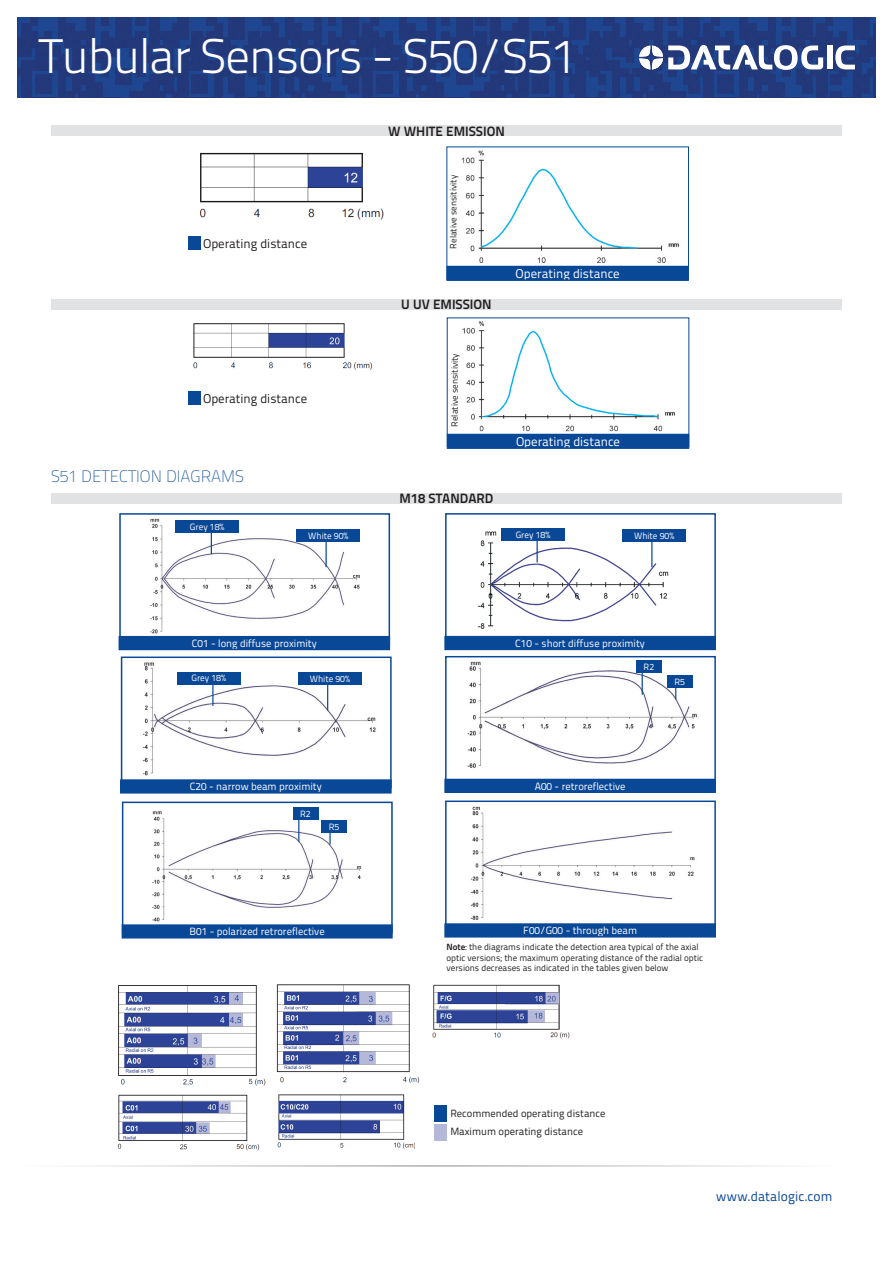
<style>
.page{position:relative;width:893px;height:1263px;background:#fff}
.page>*{position:absolute;margin:0;border:0;box-sizing:border-box;transform-origin:0 0}
.t1{font:300 48.45px "Titillium Text 22 L";letter-spacing:-.02em;color:#fff}
.t2{font:100 16.5px "Titillium Text 22 L";color:#094797}
.t3{font:700 13.5px "Titillium Text 22 L";color:#231f20}
.t4{font:13.5px "Titillium Text 22 L";letter-spacing:.005em;color:#094797}
.t5{font:12.75px "Titillium Text 22 L";color:#fff}
.t6{font:12.75px "Titillium Text 22 L";color:#231f20}
.t7{font:10.5px "Titillium Text 22 L";color:#fff}
.t8{font:10.5px/18px "Titillium Text 22 L";color:#231f20}
.t9{font:9.15px "Titillium Text 22 L";color:#fff}
.t10{font:9px/10.8px "Titillium Text 22 L";color:#231f20}
.s1{font-weight:700}
</style>
<div class="page">
<img style="left:199px;top:152px;width:185px;height:68px">
<img style="left:448px;top:150px;width:236px;height:116px">
<div style="left:447px;top:266px;width:241px;height:14px;background:#094797"></div>
<div style="left:446px;top:266px;width:243px;height:15px;border:2px solid #094797"></div>
<div style="left:189px;top:237px;width:12px;height:13px;background:#094797"></div>
<img style="left:193px;top:323px;width:180px;height:47px">
<img style="left:449px;top:321px;width:231px;height:113px">
<div style="left:448px;top:434px;width:240px;height:14px;background:#094797"></div>
<div style="left:447px;top:434px;width:242px;height:15px;border:2px solid #094797"></div>
<div style="left:189px;top:392px;width:12px;height:13px;background:#094797"></div>
<img style="left:141px;top:518px;width:227px;height:118px">
<div style="left:119px;top:513px;width:271px;height:132px;border:2px solid #094797"></div>
<div style="left:175px;top:520px;width:64px;height:12px;background:#094797"></div>
<div style="left:296px;top:529px;width:64px;height:12px;background:#094797"></div>
<svg style="left:211px;top:532px;width:1px;height:22px"></svg>
<hr style="left:325px;top:540px;width:2px;height:27px;background:#094797">
<div style="left:119px;top:637px;width:270px;height:12px;background:#094797"></div>
<div style="left:119px;top:636px;width:271px;height:14px;border:2px solid #094797"></div>
<img style="left:472px;top:528px;width:217px;height:108px">
<div style="left:445px;top:513px;width:271px;height:132px;border:2px solid #094797"></div>
<div style="left:501px;top:529px;width:64px;height:12px;background:#094797"></div>
<div style="left:622px;top:529px;width:64px;height:12px;background:#094797"></div>
<hr style="left:536px;top:538px;width:2px;height:24px;background:#094797">
<svg style="left:651px;top:541px;width:1px;height:26px"></svg>
<div style="left:445px;top:637px;width:270px;height:12px;background:#094797"></div>
<div style="left:444px;top:636px;width:272px;height:14px;border:2px solid #094797"></div>
<img style="left:142px;top:662px;width:234px;height:114px">
<div style="left:121px;top:656px;width:271px;height:132px;border:2px solid #094797"></div>
<div style="left:177px;top:672px;width:64px;height:12px;background:#094797"></div>
<div style="left:298px;top:673px;width:64px;height:12px;background:#094797"></div>
<hr style="left:212px;top:682px;width:2px;height:24px;background:#094797">
<svg style="left:327px;top:685px;width:1px;height:25px"></svg>
<div style="left:121px;top:780px;width:270px;height:13px;background:#094797"></div>
<div style="left:120px;top:779px;width:272px;height:14px;border:2px solid #094797"></div>
<img style="left:456px;top:661px;width:248px;height:118px">
<div style="left:445px;top:656px;width:271px;height:132px;border:2px solid #094797"></div>
<div style="left:636px;top:660px;width:26px;height:12px;background:#094797"></div>
<div style="left:667px;top:676px;width:25px;height:12px;background:#094797"></div>
<svg style="left:642px;top:672px;width:1px;height:23px"></svg>
<div style="left:445px;top:779px;width:270px;height:13px;background:#094797"></div>
<div style="left:444px;top:779px;width:272px;height:14px;border:2px solid #094797"></div>
<img style="left:152px;top:807px;width:210px;height:115px">
<div style="left:122px;top:801px;width:271px;height:132px;border:2px solid #094797"></div>
<div style="left:293px;top:807px;width:25px;height:12px;background:#094797"></div>
<div style="left:321px;top:821px;width:26px;height:12px;background:#094797"></div>
<svg style="left:298px;top:819px;width:1px;height:23px"></svg>
<svg style="left:329px;top:833px;width:2px;height:11px"></svg>
<div style="left:122px;top:925px;width:270px;height:13px;background:#094797"></div>
<div style="left:122px;top:924px;width:271px;height:14px;border:2px solid #094797"></div>
<img style="left:470px;top:806px;width:225px;height:114px">
<div style="left:445px;top:800px;width:271px;height:132px;border:2px solid #094797"></div>
<div style="left:445px;top:924px;width:270px;height:13px;background:#094797"></div>
<div style="left:444px;top:923px;width:272px;height:14px;border:2px solid #094797"></div>
<img style="left:118px;top:985px;width:148px;height:101px">
<img style="left:276px;top:984px;width:144px;height:99px">
<img style="left:117px;top:1094px;width:143px;height:57px">
<img style="left:277px;top:1094px;width:138px;height:55px">
<img style="left:432px;top:984px;width:138px;height:55px">
<div style="left:434px;top:1105px;width:13px;height:16px;background:#094797"></div>
<div style="left:434px;top:1124px;width:13px;height:16px;background:#b5b8d9"></div>
<div style="left:51px;top:125px;width:791px;height:11px;background:#e1e2e4"></div>
<div style="left:51px;top:299px;width:791px;height:10px;background:#e1e2e4"></div>
<div style="left:51px;top:493px;width:791px;height:11px;background:#e1e2e4"></div>
<img style="left:17px;top:17px;width:859px;height:81px">
<svg style="left:835px;top:46px;width:20px;height:23px"></svg>
<div style="left:827px;top:46px;width:5px;height:23px;background:#fff"></div>
<svg style="left:639px;top:45px;width:184px;height:25px"></svg>
<hr style="left:18px;top:1165px;width:817px;height:2px;background:#a8a9ad">
<h1 class="t1" style="left:39px;top:20px;width:540px">Tubular Sensors - S50/S51</h1>
<h3 class="t6" style="left:203px;top:234px;width:106px">Operating distance</h3>
<h3 class="t6" style="left:203px;top:389px;width:106px">Operating distance</h3>
<h2 class="t2" style="left:51px;top:465px;width:194px">S51 DETECTION DIAGRAMS</h2>
<p class="t9" style="left:190px;top:520px;width:36px">Grey 18%</p>
<p class="t9" style="left:308px;top:529px;width:42px">White 90%</p>
<h3 class="t3" style="left:388px;top:120px;width:118px">W WHITE EMISSION</h3>
<p class="t10" style="left:448px;top:249px;width:75px;rotate:-90deg">Relative sensitivity</p>
<h3 class="t3" style="left:401px;top:294px;width:92px">U UV EMISSION</h3>
<h3 class="t5" style="left:516px;top:264px;width:106px">Operating distance</h3>
<p class="t10" style="left:449px;top:427px;width:75px;rotate:-90deg">Relative sensitivity</p>
<h3 class="t5" style="left:516px;top:432px;width:106px">Operating distance</h3>
<h3 class="t3" style="left:400px;top:488px;width:95px">M18 STANDARD</h3>
<p class="t9" style="left:516px;top:528px;width:36px">Grey 18%</p>
<p class="t9" style="left:634px;top:529px;width:42px">White 90%</p>
<p class="t7" style="left:192px;top:635px;width:126px">C01 - long diffuse proximity</p>
<p class="t9" style="left:191px;top:671px;width:36px">Grey 18%</p>
<p class="t9" style="left:310px;top:672px;width:42px">White 90%</p>
<p class="t7" style="left:190px;top:779px;width:133px">C20 - narrow beam proximity</p>
<p class="t9" style="left:300px;top:807px;width:12px">R2</p>
<p class="t9" style="left:329px;top:820px;width:12px">R5</p>
<p class="t7" style="left:515px;top:635px;width:131px">C10 - short diffuse proximity</p>
<p class="t9" style="left:644px;top:659px;width:12px">R2</p>
<p class="t9" style="left:674px;top:675px;width:12px">R5</p>
<p class="t7" style="left:535px;top:778px;width:92px">A00 - retroreflective</p>
<p class="t7" style="left:190px;top:924px;width:137px">B01 - polarized retroreflective</p>
<p class="t7" style="left:523px;top:923px;width:115px">F00/G00 - through beam</p>
<p class="t10" style="left:446px;top:941px;width:258px"><span class="s1">Note</span>: the diagrams indicate the detection area typical of the axial optic versions; the maximum operating distance of the radial optic versions decreases as indicated in the tables given below</p>
<p class="t8" style="left:450px;top:1104px;width:157px">Recommended operating distance<br>Maximum operating distance</p>
<h3 class="t4" style="left:716px;top:1186px;width:118px">www.datalogic.com</h3>
</div>
